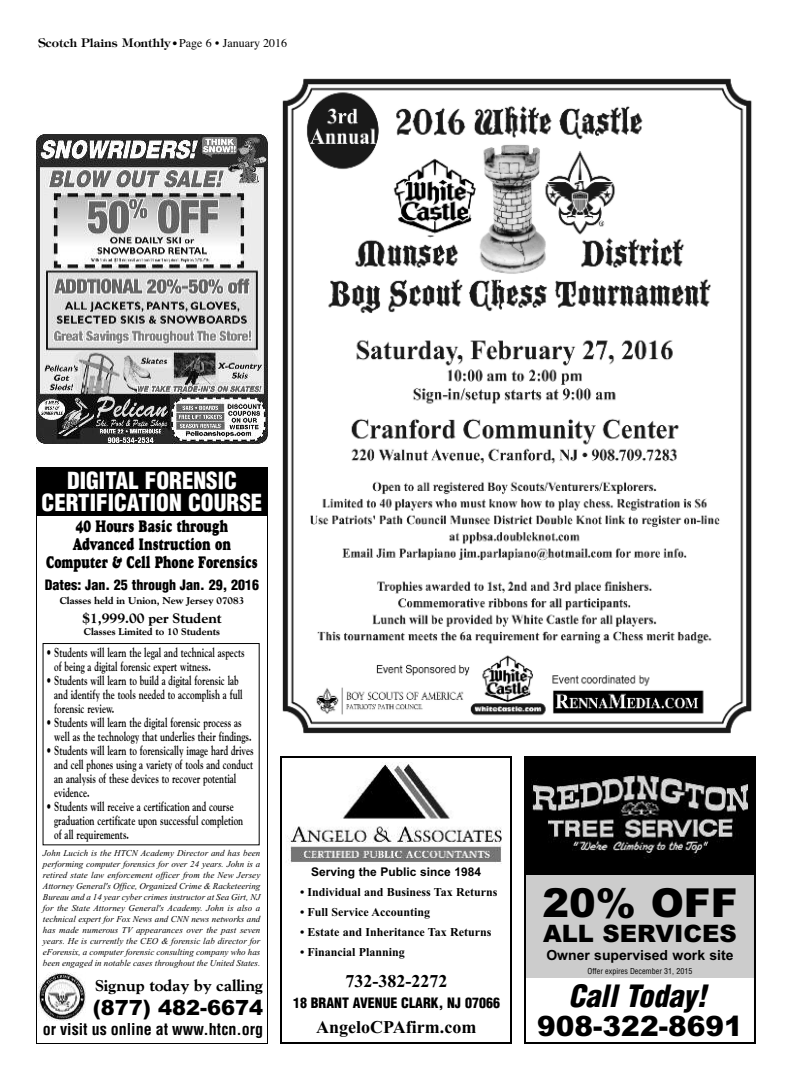
<style>
.page{position:relative;width:792px;height:1080px;background:#fff}
.page>*{position:absolute;margin:0;border:0;box-sizing:border-box;transform-origin:0 0}
.t1{font:900 40px "Arial";color:#000}
.t2{font:italic 900 condensed 30px "Helvetica";color:#000}
.t3{font:900 28px "Arial";color:#000}
.t4{font:900 24px "Arial";color:#000}
.t5{font:900 condensed 23px/22px "Helvetica";color:#fff;text-align:center}
.t6{font:900 21px "Arial";color:#000}
.t7{font:700 18px "Times New Roman";color:#000}
.t8{font:17px/18px "Goudy Heavyface";color:#000;text-align:center;scale:.7 1}
.t9{font:700 condensed 16px "Helvetica";color:#000}
.t10{font:800 16px "Goudy";color:#000}
.t11{font:900 condensed 14px "Helvetica";color:#000}
.t12{font:700 14px "Arial";color:#000}
.t13{font:800 14px "Goudy";color:#000}
.t14{font:700 13px/14px "Goudy";color:#000;scale:.7 1}
.t15{font:700 12px "Times New Roman";color:#000}
.t16{font:600 12px "Tiffany";color:#000}
.t17{font:700 12px "Arial";color:#000}
.t18{font:800 10px "Goudy";color:#000}
.t19{font:italic 9px/11px "Times New Roman";color:#000;text-align:justify}
.t20{font:condensed 8px "Helvetica";color:#000}
.s1{font-family:"Futura";font-weight:700;font-stretch:condensed;font-size:10px}
.s2{font-family:"Times";font-weight:400}
</style>
<div class="page">
<div style="left:36px;top:467px;width:232px;height:49px;background:#000"></div>
<div style="left:36px;top:468px;width:232px;height:576px;border:1px solid #000"></div>
<img style="left:39px;top:973px;width:47px;height:48px">
<div style="left:280px;top:756px;width:232px;height:288px;border:2px solid #000"></div>
<img style="left:286px;top:762px;width:216px;height:102px">
<div style="left:524px;top:873px;width:232px;height:105px;background:#ccc"></div>
<div style="left:524px;top:756px;width:232px;height:288px;border:2px solid #000"></div>
<img style="left:524px;top:756px;width:232px;height:118px">
<img style="left:36px;top:134px;width:232px;height:310px">
<img style="left:282px;top:78px;width:470px;height:656px">
<h3 class="t16" style="left:38px;top:36px;width:251px">Scotch Plains Monthly <span class="s1">•</span> <span class="s2">Page 6 • January 2016</span></h3>
<h3 class="t5" style="left:42px;top:470px;width:222px">DIGITAL FORENSIC<br>CERTIFICATION COURSE</h3>
<h3 class="t8" style="left:46px;top:519px;width:304px">40 Hours Basic through<br>Advanced Instruction on<br>Computer &amp; Cell Phone Forensics</h3>
<h3 class="t11" style="left:45px;top:577px;width:216px">Dates: Jan. 25 through Jan. 29, 2016</h3>
<p class="t18" style="left:60px;top:597px;width:186px">Classes held in Union, New Jersey 07083</p>
<h3 class="t13" style="left:82px;top:613px;width:141px">$1,999.00 per Student</h3>
<p class="t18" style="left:84px;top:628px;width:138px">Classes Limited to 10 Students</p>
<h3 class="t14" style="left:54px;top:645px;width:273px;text-indent:-8px">• Students will learn the legal and technical aspects of being a digital forensic expert witness.</h3>
<h3 class="t14" style="left:54px;top:673px;width:271px;text-indent:-8px">• Students will learn to build a digital forensic lab and identify the tools needed to accomplish a full forensic review.</h3>
<h3 class="t14" style="left:54px;top:715px;width:284px;text-indent:-8px">• Students will learn the digital forensic process as well as the technology that underlies their findings.</h3>
<h3 class="t14" style="left:54px;top:743px;width:286px;text-indent:-8px">• Students will learn to forensically image hard drives and cell phones using a variety of tools and conduct an analysis of these devices to recover potential evidence.</h3>
<h3 class="t14" style="left:54px;top:799px;width:272px;text-indent:-8px">• Students will receive a certification and course graduation certificate upon successful completion of all requirements.</h3>
<p class="t19" style="left:43px;top:848px;width:219px">John Lucich is the HTCN Academy Director and has been performing computer forensics for over 24 years. John is a retired state law enforcement officer from the New Jersey Attorney General's Office, Organized Crime &amp; Racketeering Bureau and a 14 year cyber crimes instructor at Sea Girt, NJ for the State Attorney General's Academy. John is also a technical expert for Fox News and CNN news networks and has made numerous TV appearances over the past seven years. He is currently the CEO &amp; forensic lab director for eForensix, a computer forensic consulting company who has been engaged in notable cases throughout the United States.</p>
<h3 class="t17" style="left:311px;top:865px;width:172px">Serving the Public since 1984</h3>
<h3 class="t15" style="left:300px;top:884px;width:199px">• Individual and Business Tax Returns</h3>
<h3 class="t15" style="left:300px;top:904px;width:132px">• Full Service Accounting</h3>
<h3 class="t15" style="left:300px;top:924px;width:193px">• Estate and Inheritance Tax Returns</h3>
<h3 class="t15" style="left:300px;top:944px;width:106px">• Financial Planning</h3>
<h3 class="t7" style="left:346px;top:970px;width:103px">732-382-2272</h3>
<h3 class="t11" style="left:293px;top:995px;width:209px">18 BRANT AVENUE CLARK, NJ 07066</h3>
<h3 class="t10" style="left:95px;top:979px;width:170px">Signup today by calling</h3>
<h3 class="t6" style="left:93px;top:995px;width:172px">(877) 482-6674</h3>
<h3 class="t9" style="left:43px;top:1020px;width:222px">or visit us online at www.htcn.org</h3>
<h3 class="t7" style="left:316px;top:1016px;width:162px">AngeloCPAfirm.com</h3>
<h1 class="t1" style="left:543px;top:880px;width:196px">20% OFF</h1>
<h3 class="t4" style="left:543px;top:920px;width:195px">ALL SERVICES</h3>
<h3 class="t12" style="left:546px;top:947px;width:189px">Owner supervised work site</h3>
<p class="t20" style="left:587px;top:967px;width:106px">Offer expires December 31, 2015</p>
<h2 class="t2" style="left:569px;top:979px;width:139px">Call Today!</h2>
<h3 class="t3" style="left:537px;top:1010px;width:207px">908-322-8691</h3>
</div>
